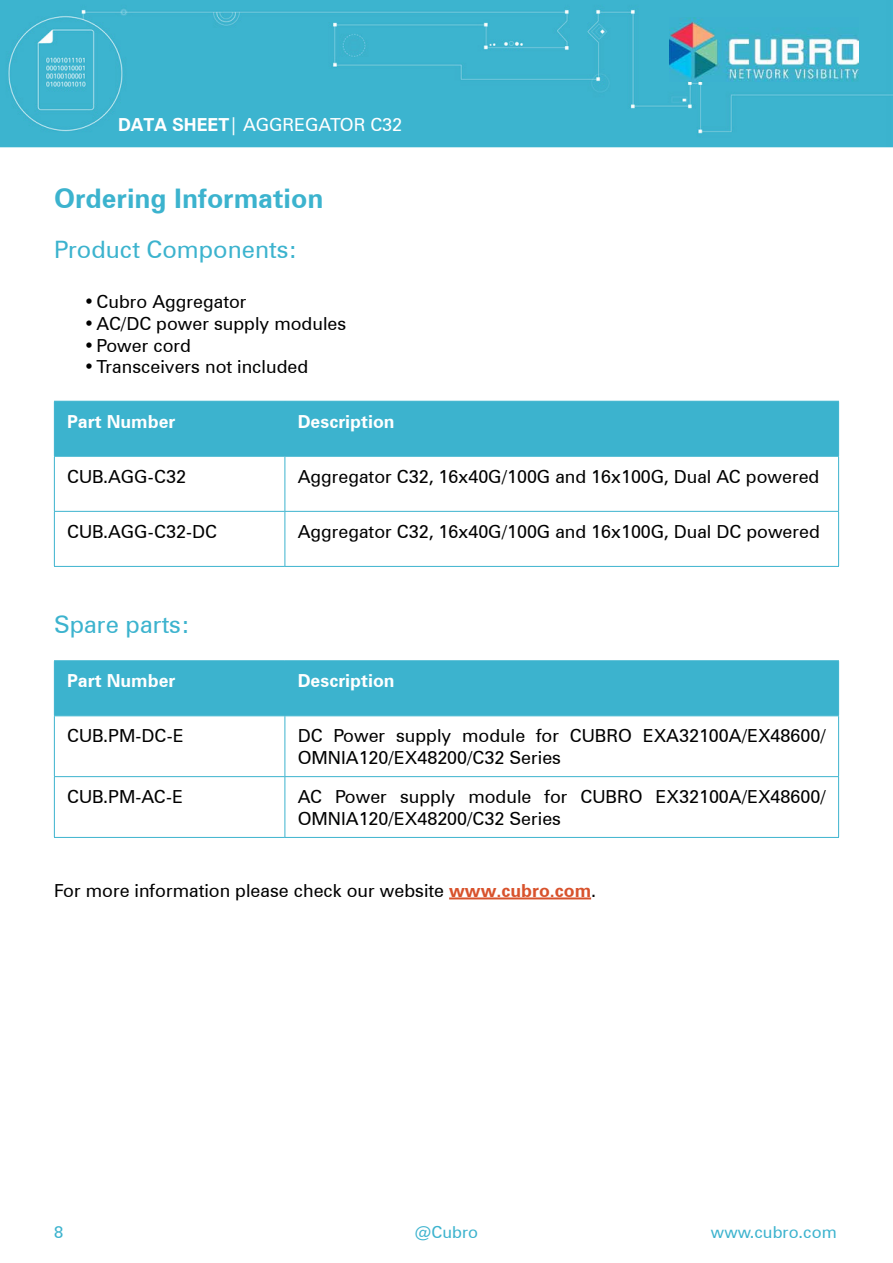
<style>
.page{position:relative;width:893px;height:1263px;background:#fff}
.page>*{position:absolute;margin:0;border:0;box-sizing:border-box;transform-origin:0 0}
.t1{font:700 27px "Zurich BT";color:#3cb3ce}
.t2{font:24px "Zurich BT";color:#3cb3ce}
.t3{font:18px/21.6px "Zurich BT";color:#000}
.t4{font:700 18px "Zurich BT";color:#fff}
.t5{font:18px "Zurich BT";color:#fff}
.t6{font:16.5px "Zurich BT";color:#3cb3ce}
.s1{font-weight:700}
.s2{font-weight:700;color:#d8522c}
</style>
<div class="page">
<div style="left:0;top:0;width:893px;height:147px;background:#3cb4cf"></div>
<img style="left:669px;top:17px;width:189px;height:65px">
<hr style="left:449px;top:897px;width:142px;height:2px;background:#d8522c">
<div style="left:55px;top:402px;width:783px;height:54px;background:#3cb3ce"></div>
<svg style="left:55px;top:457px;width:783px;height:109px"></svg>
<hr style="left:54px;top:401px;width:231px;height:1px;background:#3cb3ce">
<hr style="left:54px;top:402px;width:1px;height:54px;background:#3cb3ce">
<hr style="left:54px;top:456px;width:231px;height:1px;background:#3cb3ce">
<hr style="left:54px;top:457px;width:1px;height:54px;background:#3cb3ce">
<hr style="left:54px;top:511px;width:231px;height:1px;background:#3cb3ce">
<hr style="left:54px;top:512px;width:1px;height:54px;background:#3cb3ce">
<hr style="left:54px;top:566px;width:231px;height:1px;background:#3cb3ce">
<hr style="left:285px;top:401px;width:554px;height:1px;background:#3cb3ce">
<hr style="left:285px;top:402px;width:1px;height:54px;background:#3cb3ce">
<hr style="left:838px;top:402px;width:1px;height:54px;background:#3cb3ce">
<hr style="left:285px;top:456px;width:554px;height:1px;background:#3cb3ce">
<hr style="left:285px;top:457px;width:1px;height:54px;background:#3cb3ce">
<hr style="left:838px;top:457px;width:1px;height:54px;background:#3cb3ce">
<hr style="left:285px;top:511px;width:554px;height:1px;background:#3cb3ce">
<hr style="left:285px;top:512px;width:1px;height:54px;background:#3cb3ce">
<hr style="left:838px;top:512px;width:1px;height:54px;background:#3cb3ce">
<hr style="left:285px;top:566px;width:554px;height:1px;background:#3cb3ce">
<div style="left:55px;top:661px;width:783px;height:54px;background:#3cb3ce"></div>
<svg style="left:55px;top:716px;width:783px;height:121px"></svg>
<hr style="left:54px;top:660px;width:231px;height:1px;background:#3cb3ce">
<hr style="left:54px;top:661px;width:1px;height:54px;background:#3cb3ce">
<hr style="left:54px;top:715px;width:231px;height:1px;background:#3cb3ce">
<hr style="left:54px;top:716px;width:1px;height:60px;background:#3cb3ce">
<hr style="left:54px;top:776px;width:231px;height:1px;background:#3cb3ce">
<hr style="left:54px;top:777px;width:1px;height:60px;background:#3cb3ce">
<hr style="left:54px;top:837px;width:231px;height:1px;background:#3cb3ce">
<hr style="left:285px;top:660px;width:554px;height:1px;background:#3cb3ce">
<hr style="left:285px;top:661px;width:1px;height:54px;background:#3cb3ce">
<hr style="left:838px;top:661px;width:1px;height:54px;background:#3cb3ce">
<hr style="left:285px;top:715px;width:554px;height:1px;background:#3cb3ce">
<hr style="left:285px;top:716px;width:1px;height:60px;background:#3cb3ce">
<hr style="left:838px;top:716px;width:1px;height:60px;background:#3cb3ce">
<hr style="left:285px;top:776px;width:554px;height:1px;background:#3cb3ce">
<hr style="left:285px;top:777px;width:1px;height:60px;background:#3cb3ce">
<hr style="left:838px;top:777px;width:1px;height:60px;background:#3cb3ce">
<hr style="left:285px;top:837px;width:554px;height:1px;background:#3cb3ce">
<p class="t5" style="left:118px;top:117px;width:286px"><span class="s1">DATA SHEET</span>| AGGREGATOR C32</p>
<h1 class="t1" style="left:54px;top:188px;width:271px">Ordering Information</h1>
<h2 class="t2" style="left:54px;top:240px;width:245px">Product Components:</h2>
<p class="t3" style="left:84px;top:293px;width:264px">ïCubro Aggregator<br>ïAC/DC power supply modules ïPower cord<br>ïTransceivers not included</p>
<p class="t4" style="left:67px;top:414px;width:110px">Part Number</p>
<p class="t4" style="left:298px;top:414px;width:99px">Description</p>
<p class="t3" style="left:67px;top:467px;width:120px">CUB.AGG-C32</p>
<p class="t3" style="left:298px;top:467px;width:523px">Aggregator C32, 16x40G/100G and 16x100G, Dual AC powered</p>
<p class="t3" style="left:67px;top:522px;width:151px">CUB.AGG-C32-DC</p>
<p class="t3" style="left:298px;top:522px;width:524px">Aggregator C32, 16x40G/100G and 16x100G, Dual DC powered</p>
<h2 class="t2" style="left:54px;top:614px;width:137px">Spare parts:</h2>
<p class="t4" style="left:67px;top:674px;width:110px">Part Number</p>
<p class="t4" style="left:298px;top:674px;width:99px">Description</p>
<p class="t3" style="left:67px;top:727px;width:118px">CUB.PM-DC-E</p>
<p class="t3" style="left:298px;top:727px;width:530px">DC Power supply module for CUBRO EXA32100A/EX48600/<br>OMNIA120/EX48200/C32 Series</p>
<p class="t3" style="left:67px;top:787px;width:117px">CUB.PM-AC-E</p>
<p class="t3" style="left:298px;top:787px;width:530px">AC Power supply module for CUBRO EX32100A/EX48600/<br>OMNIA120/EX48200/C32 Series</p>
<p class="t3" style="left:54px;top:881px;width:544px">For more information please check our website <span class="s2">www.cubro.com</span>.</p>
<p class="t6" style="left:54px;top:1225px;width:11px">8</p>
<p class="t6" style="left:415px;top:1225px;width:65px">@Cubro</p>
<p class="t6" style="left:711px;top:1225px;width:127px">www.cubro.com</p>
</div>
